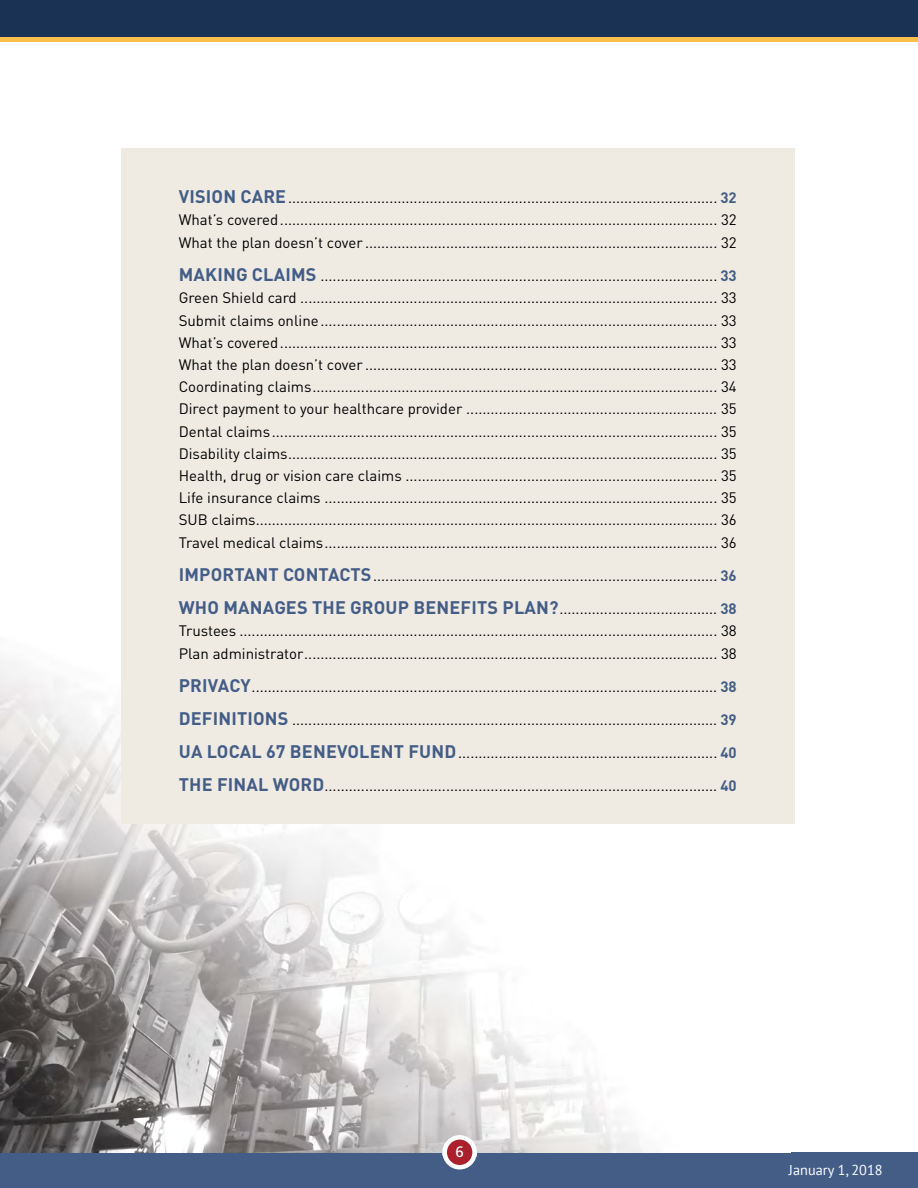
<style>
.page{position:relative;width:918px;height:1188px;background:#fff}
.page>*{position:absolute;margin:0;border:0;box-sizing:border-box;transform-origin:0 0}
.t1{font:15px/22.2px "DINOT";color:#000;text-align:justify}
.t2{font:15px "Frutiger";color:#fff}
.t3{font:14.25px "PT Sans";letter-spacing:.005em;color:#fff}
.s1{font-weight:700;font-size:18px;color:#435d87}
.s2{font-weight:700;color:#435d87}
</style>
<div class="page">
<div style="left:0;top:0;width:918px;height:40px;background:#1a3254"></div>
<div style="left:0;top:1152px;width:918px;height:36px;background:#435d87"></div>
<hr style="left:0;top:37px;width:918px;height:4px;background:#fcbf4b">
<div style="left:442px;top:1135px;width:35px;height:35px;border:4px solid #fff;border-radius:50%"></div>
<img style="left:0;top:530px;width:643px;height:622px">
<div style="left:122px;top:148px;width:673px;height:676px;background:#efebe3"></div>
<div style="left:0;top:1158px;width:918px;height:30px;background:#435d87"></div>
<svg style="left:445px;top:1137px;width:30px;height:30px"></svg>
<div style="left:442px;top:1135px;width:35px;height:34px;border:4px solid #fff;border-radius:50%"></div>
<p class="t1" style="left:179px;top:185px;width:559px"><span class="s1">VISION CARE</span>.......................................................................................................... <span class="s2">32<br></span>What’s covered............................................................................................................ 32<br>What the plan doesn’t cover ....................................................................................... 32</p>
<p class="t1" style="left:179px;top:264px;width:559px"><span class="s1">MAKING CLAIMS</span> .................................................................................................. <span class="s2">33<br></span>Green Shield card ....................................................................................................... 33<br>Submit claims online.................................................................................................. 33<br>What’s covered............................................................................................................ 33<br>What the plan doesn’t cover ....................................................................................... 33<br>Coordinating claims.................................................................................................... 34<br>Direct payment to your healthcare provider .............................................................. 35<br>Dental claims.............................................................................................................. 35<br>Disability claims.......................................................................................................... 35<br>Health, drug or vision care claims ............................................................................. 35<br>Life insurance claims ................................................................................................. 35<br>SUB claims.................................................................................................................. 36<br>Travel medical claims................................................................................................. 36</p>
<p class="t1" style="left:179px;top:564px;width:559px"><span class="s1">IMPORTANT CONTACTS</span>..................................................................................... <span class="s2">36</span></p>
<p class="t1" style="left:179px;top:596px;width:559px"><span class="s1">WHO MANAGES THE GROUP BENEFITS PLAN?</span>....................................... <span class="s2">38<br></span>Trustees ...................................................................................................................... 38<br>Plan administrator...................................................................................................... 38</p>
<p class="t1" style="left:179px;top:674px;width:559px"><span class="s1">PRIVACY</span>................................................................................................................... <span class="s2">38</span></p>
<p class="t1" style="left:179px;top:707px;width:559px"><span class="s1">DEFINITIONS</span> ......................................................................................................... <span class="s2">39</span></p>
<p class="t1" style="left:179px;top:740px;width:559px"><span class="s1">UA LOCAL 67 BENEVOLENT FUND</span>................................................................ <span class="s2">40</span></p>
<p class="t1" style="left:179px;top:773px;width:559px"><span class="s1">THE FINAL WORD</span>................................................................................................. <span class="s2">40</span></p>
<p class="t2" style="left:455px;top:1143px;width:10px">6</p>
<p class="t3" style="left:789px;top:1161px;width:95px">January 1, 2018</p>
</div>
